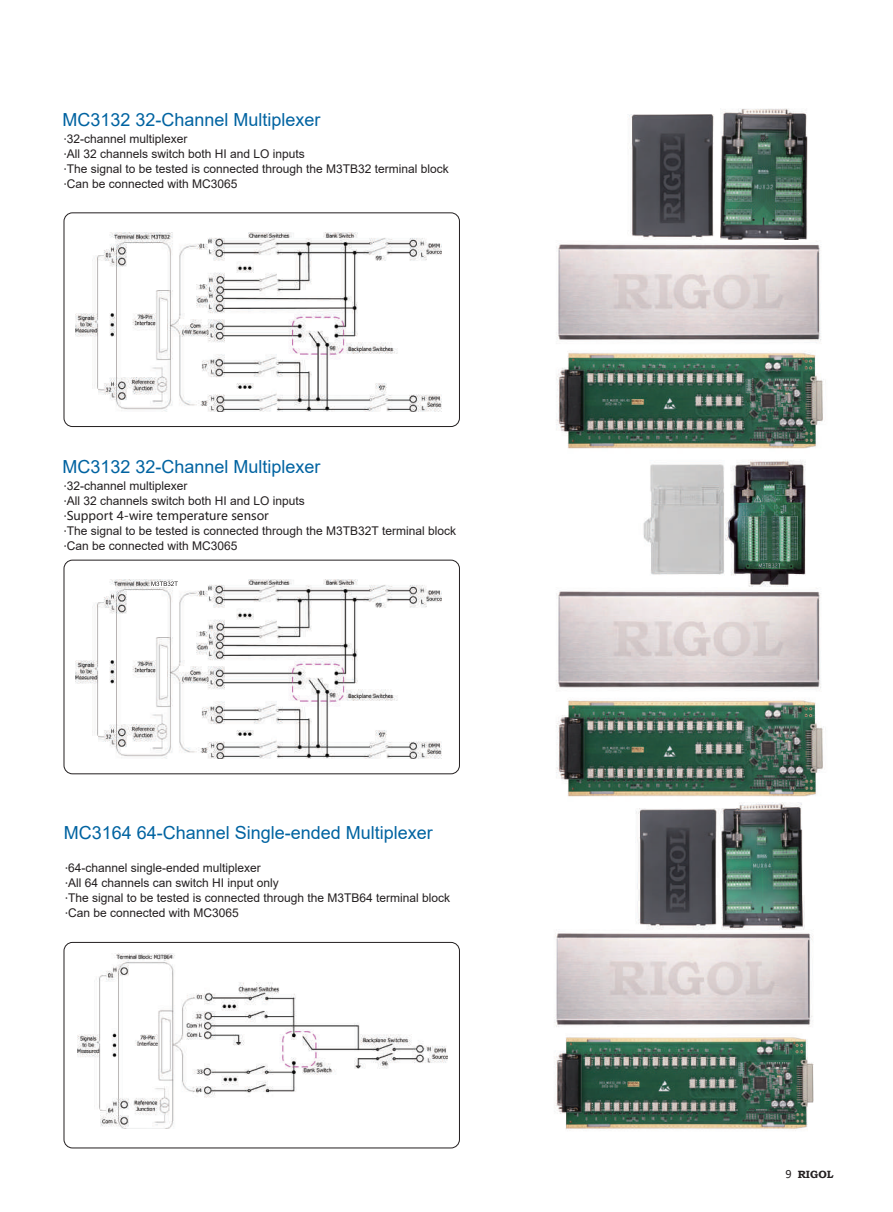
<style>
.page{position:relative;width:893px;height:1212px;background:#fff}
.page>*{position:absolute;margin:0;border:0;box-sizing:border-box;transform-origin:0 0}
.t1{font:18px "Arial";color:#0063a1}
.t2{font:12px/15px "Arial";color:#231f20}
.t3{font:12px "Microsoft Ya Hei";color:#231f20}
.t4{font:700 10.5px "Bookman Old Style";color:#231f20}
.s1{font-family:"Microsoft Ya Hei"}
.s2{font-family:"Microsoft Ya Hei";font-weight:400}
</style>
<div class="page">
<img style="left:76px;top:232px;width:366px;height:179px">
<img style="left:76px;top:580px;width:366px;height:178px">
<img style="left:629px;top:108px;width:179px;height:132px">
<div style="left:64px;top:213px;width:396px;height:214px;border:1px solid #231f20;border-radius:9px"></div>
<div style="left:64px;top:560px;width:396px;height:214px;border:1px solid #231f20;border-radius:9px"></div>
<div style="left:64px;top:942px;width:396px;height:206px;border:1px solid #231f20;border-radius:9px"></div>
<img style="left:554px;top:929px;width:260px;height:202px">
<img style="left:636px;top:802px;width:169px;height:127px">
<img style="left:77px;top:954px;width:370px;height:175px">
<img style="left:556px;top:244px;width:268px;height:205px">
<img style="left:556px;top:591px;width:267px;height:206px">
<div style="left:151px;top:581px;width:22px;height:6px;background:#fff"></div>
<svg style="left:151px;top:581px;width:27px;height:5px"></svg>
<img style="left:643px;top:460px;width:163px;height:127px">
<h1 class="t1" style="left:62px;top:107px;width:260px">MC3132 32-Channel Multiplexer</h1>
<p class="t2" style="left:64px;top:131px;width:387px"><span class="s1">·</span>32-channel multiplexer<br><span class="s1">·</span>All 32 channels switch both HI and LO inputs<br><span class="s1">·</span>The signal to be tested is connected through the M3TB32 terminal block <span class="s1">·</span>Can be connected with MC3065</p>
<h1 class="t1" style="left:62px;top:455px;width:260px">MC3132 32-Channel Multiplexer</h1>
<p class="t2" style="left:64px;top:478px;width:243px"><span class="s1">·</span>32-channel multiplexer<br><span class="s1">·</span>All 32 channels switch both HI and LO inputs</p>
<p class="t3" style="left:64px;top:508px;width:207px">·Support 4-wire temperature sensor</p>
<p class="t2" style="left:64px;top:523px;width:394px"><span class="s1">·</span>The signal to be tested is connected through the M3TB32T terminal block <span class="s1">·</span>Can be connected with MC3065</p>
<h1 class="t1" style="left:64px;top:820px;width:371px">MC3164 64-Channel Single-ended Multiplexer</h1>
<p class="t2" style="left:65px;top:860px;width:387px"><span class="s1">·</span>64-channel single-ended multiplexer<br><span class="s1">·</span>All 64 channels can switch HI input only<br><span class="s1">·</span>The signal to be tested is connected through the M3TB64 terminal block <span class="s1">·</span>Can be connected with MC3065</p>
<p class="t4" style="left:785px;top:1167px;width:50px"><span class="s2">9</span> RIGOL</p>
</div>
